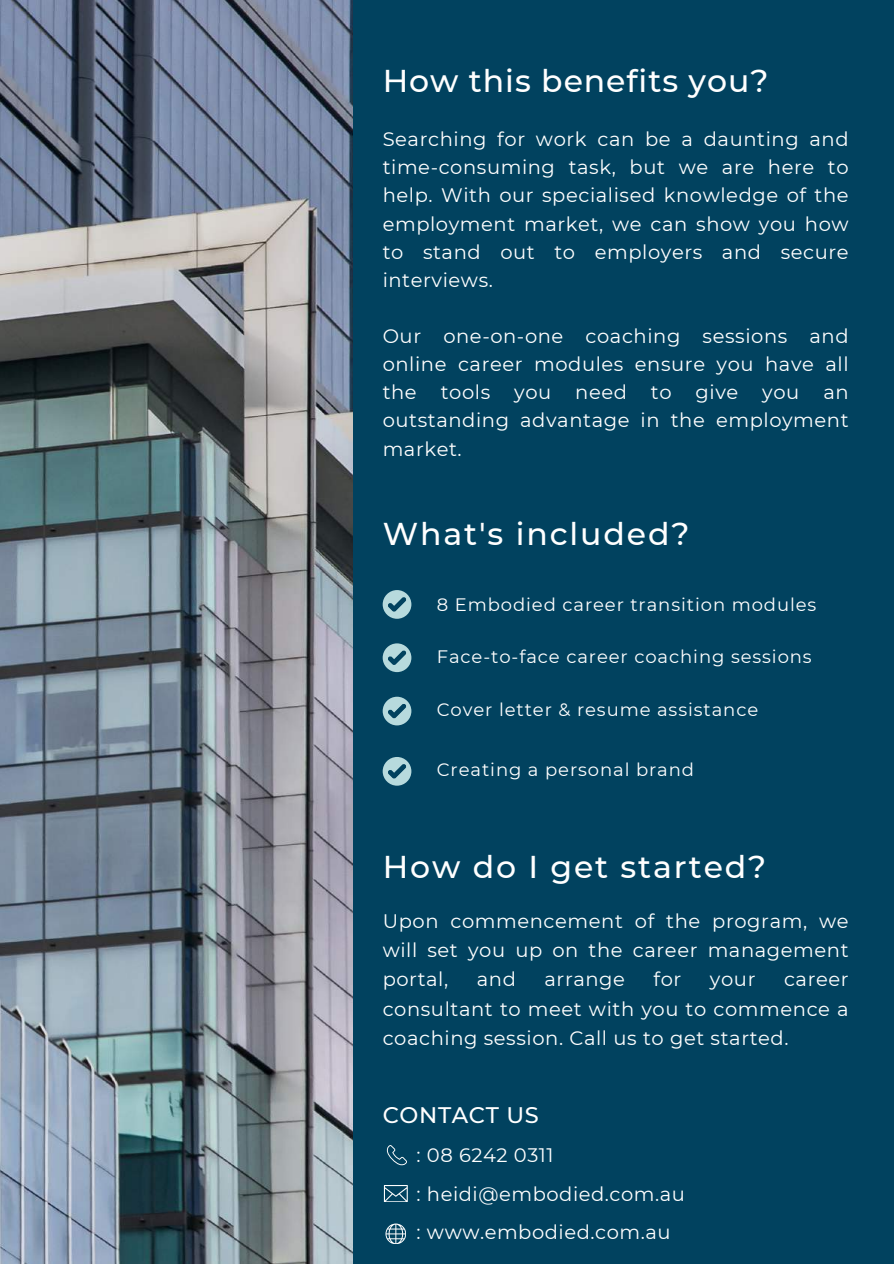
<style>
.page{position:relative;width:894px;height:1264px;background:#fff}
.page>*{position:absolute;margin:0;border:0;box-sizing:border-box;transform-origin:0 0}
.t1{font:500 31.5px "Montserrat";letter-spacing:.06em;color:#fff}
.t2{font:500 31.5px "Montserrat";letter-spacing:.03em;color:#fff}
.t3{font:500 22.5px "Montserrat";letter-spacing:.03em;color:#fff}
.t4{font:19.5px/28.2px "Montserrat";letter-spacing:.03em;color:#fff;text-align:justify}
.t5{font:18px "Montserrat";letter-spacing:.05em;color:#fff}
</style>
<div class="page">
<div style="left:0;top:0;width:893px;height:1263px;background:#01425f"></div>
<img style="left:0;top:0;width:352px;height:1263px">
<div style="left:382px;top:590px;width:29px;height:28px;background:#b7dadd;border-radius:50%"></div>
<svg style="left:388px;top:597px;width:18px;height:15px"></svg>
<div style="left:382px;top:643px;width:29px;height:29px;background:#b7dadd;border-radius:50%"></div>
<svg style="left:388px;top:650px;width:18px;height:15px"></svg>
<div style="left:382px;top:696px;width:29px;height:29px;background:#b7dadd;border-radius:50%"></div>
<svg style="left:388px;top:704px;width:18px;height:14px"></svg>
<div style="left:382px;top:757px;width:29px;height:28px;background:#b7dadd;border-radius:50%"></div>
<svg style="left:388px;top:764px;width:18px;height:14px"></svg>
<svg style="left:384px;top:1185px;width:23px;height:16px"></svg>
<svg style="left:387px;top:1145px;width:20px;height:20px"></svg>
<svg style="left:385px;top:1223px;width:20px;height:20px"></svg>
<h1 class="t2" style="left:382px;top:61px;width:387px">How this benefits you?</h1>
<p class="t4" style="left:382px;top:125px;width:467px">Searching for work can be a daunting and time-consuming task, but we are here to help. With our specialised knowledge of the employment market, we can show you how to stand out to employers and secure interviews.</p>
<p class="t4" style="left:382px;top:322px;width:467px">Our one-on-one coaching sessions and online career modules ensure you have all the tools you need to give you an outstanding advantage in the employment market.</p>
<h1 class="t1" style="left:382px;top:514px;width:308px">What's included?</h1>
<p class="t5" style="left:436px;top:593px;width:381px">8 Embodied career transition modules</p>
<p class="t5" style="left:436px;top:645px;width:376px">Face-to-face career coaching sessions</p>
<p class="t5" style="left:436px;top:698px;width:323px">Cover letter &amp; resume assistance</p>
<p class="t5" style="left:436px;top:759px;width:259px">Creating a personal brand</p>
<h1 class="t1" style="left:382px;top:847px;width:385px">How do I get started?</h1>
<p class="t4" style="left:382px;top:906px;width:467px;line-height:29.2px">Upon commencement of the program, we will set you up on the career management portal,</p>
<p class="t4" style="left:476px;top:965px;width:41px">and</p>
<p class="t4" style="left:544px;top:965px;width:82px">arrange</p>
<p class="t4" style="left:653px;top:965px;width:29px">for</p>
<p class="t4" style="left:709px;top:965px;width:47px">your</p>
<p class="t4" style="left:382px;top:964px;width:467px;line-height:29.2px;text-indent:401px">career consultant to meet with you to commence a coaching session. Call us to get started.</p>
<p class="t3" style="left:382px;top:1101px;width:157px">CONTACT US</p>
<p class="t4" style="left:416px;top:1136px;width:270px;line-height:38.2px;text-align:left">: 08 6242 0311<br>: heidi@embodied.com.au : www.embodied.com.au</p>
</div>
